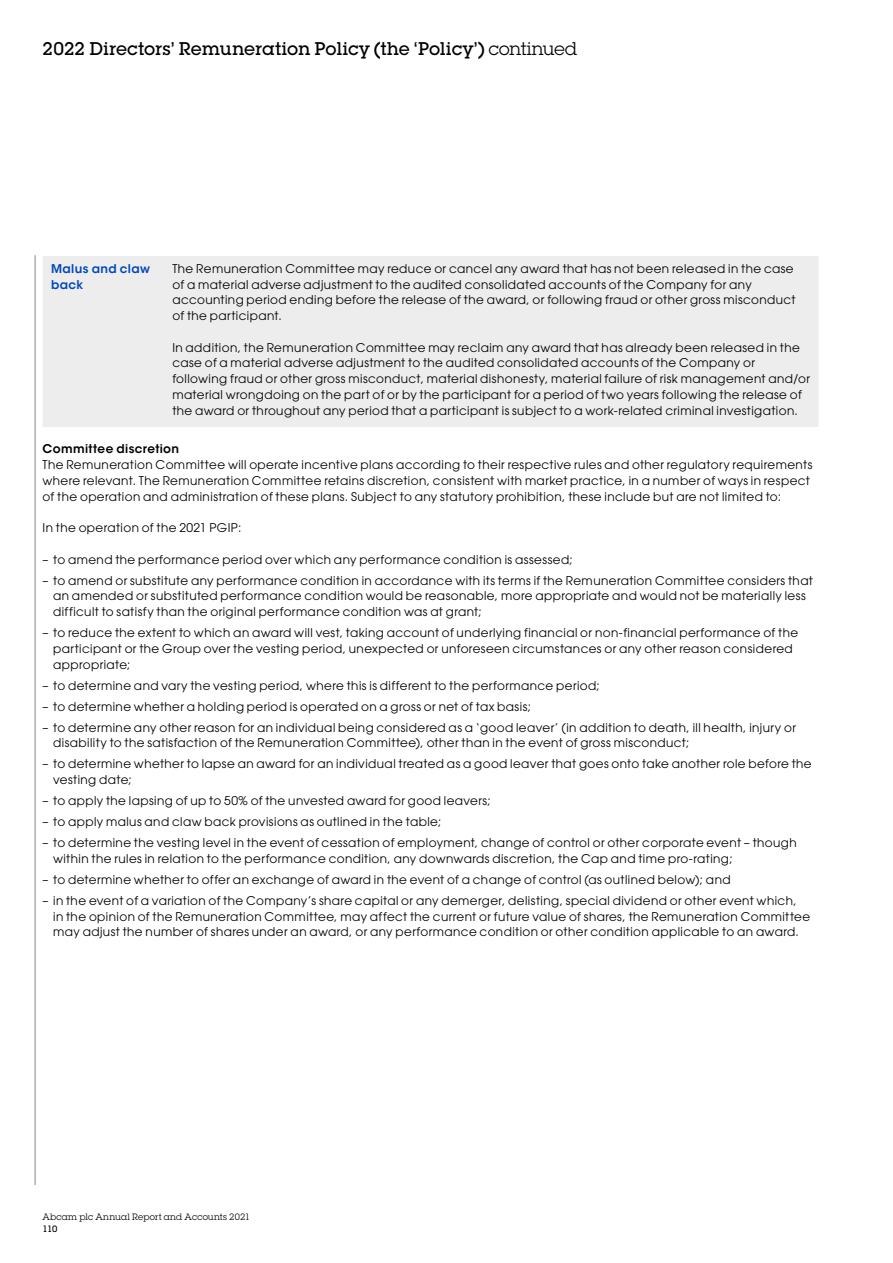
<style>
.page{position:relative;width:893px;height:1263px;background:#fff}
.page>*{position:absolute;margin:0;border:0;box-sizing:border-box;transform-origin:0 0}
.t1{font:500 18px "Lubalin Graph Std";color:#000}
.t2{font:12px/15.8px "ITC Avant Garde Std";letter-spacing:.035em;color:#000}
.t3{font:600 12px "ITC Avant Garde Std";letter-spacing:.03em;color:#000}
.t4{font:600 12px/15.8px "ITC Avant Garde Std";letter-spacing:.035em;color:#0047ba}
.t5{font:9px "Lubalin Graph Std";letter-spacing:.03em;color:#000}
.t6{font:500 9px "Lubalin Graph Std";color:#000}
.s1{font-weight:400}
</style>
<div class="page">
<div style="left:43px;top:256px;width:776px;height:171px;background:#ededed"></div>
<hr style="left:35px;top:255px;width:1px;height:930px;background:#878787">
<h1 class="t1" style="left:43px;top:38px;width:536px">2022 Directors’ Remuneration Policy (the ‘Policy’) <span class="s1">continued</span></h1>
<p class="t4" style="left:51px;top:261px;width:101px">Malus and claw back</p>
<p class="t2" style="left:172px;top:260px;width:625px">The Remuneration Committee may reduce or cancel any award that has not been released in the case of a material adverse adjustment to the audited consolidated accounts of the Company for any accounting period ending before the release of the award, or following fraud or other gross misconduct of the participant.</p>
<p class="t2" style="left:172px;top:339px;width:639px">In addition, the Remuneration Committee may reclaim any award that has already been released in the case of a material adverse adjustment to the audited consolidated accounts of the Company or following fraud or other gross misconduct, material dishonesty, material failure of risk management and/or material wrongdoing on the part of or by the participant for a period of two years following the release of the award or throughout any period that a participant is subject to a work-related criminal investigation.</p>
<p class="t3" style="left:43px;top:441px;width:138px">Committee discretion</p>
<p class="t2" style="left:43px;top:457px;width:771px">The Remuneration Committee will operate incentive plans according to their respective rules and other regulatory requirements where relevant. The Remuneration Committee retains discretion, consistent with market practice, in a number of ways in respect of the operation and administration of these plans. Subject to any statutory prohibition, these include but are not limited to:</p>
<p class="t2" style="left:43px;top:520px;width:200px">In the operation of the 2021 PGIP:</p>
<p class="t2" style="left:43px;top:551px;width:532px">– to amend the performance period over which any performance condition is assessed;</p>
<p class="t2" style="left:53px;top:572px;width:761px;text-indent:-11px">– to amend or substitute any performance condition in accordance with its terms if the Remuneration Committee considers that an amended or substituted performance condition would be reasonable, more appropriate and would not be materially less difficult to satisfy than the original performance condition was at grant;</p>
<p class="t2" style="left:53px;top:625px;width:747px;text-indent:-11px">– to reduce the extent to which an award will vest, taking account of underlying financial or non-financial performance of the participant or the Group over the vesting period, unexpected or unforeseen circumstances or any other reason considered appropriate;</p>
<p class="t2" style="left:43px;top:677px;width:559px">– to determine and vary the vesting period, where this is different to the performance period;</p>
<p class="t2" style="left:43px;top:698px;width:490px">– to determine whether a holding period is operated on a gross or net of tax basis;</p>
<p class="t2" style="left:53px;top:719px;width:744px;text-indent:-11px">– to determine any other reason for an individual being considered as a ‘good leaver’ (in addition to death, ill health, injury or disability to the satisfaction of the Remuneration Committee), other than in the event of gross misconduct;</p>
<p class="t2" style="left:53px;top:756px;width:760px;text-indent:-11px">– to determine whether to lapse an award for an individual treated as a good leaver that goes onto take another role before the vesting date;</p>
<p class="t2" style="left:43px;top:792px;width:450px">– to apply the lapsing of up to 50% of the unvested award for good leavers;</p>
<p class="t2" style="left:43px;top:813px;width:400px">– to apply malus and claw back provisions as outlined in the table;</p>
<p class="t2" style="left:53px;top:834px;width:745px;text-indent:-11px">– to determine the vesting level in the event of cessation of employment, change of control or other corporate event – though within the rules in relation to the performance condition, any downwards discretion, the Cap and time pro-rating;</p>
<p class="t2" style="left:43px;top:871px;width:690px">– to determine whether to offer an exchange of award in the event of a change of control (as outlined below); and</p>
<p class="t2" style="left:53px;top:892px;width:759px;text-indent:-11px">– in the event of a variation of the Company’s share capital or any demerger, delisting, special dividend or other event which,<br>in the opinion of the Remuneration Committee, may affect the current or future value of shares, the Remuneration Committee may adjust the number of shares under an award, or any performance condition or other condition applicable to an award.</p>
<p class="t5" style="left:43px;top:1211px;width:209px">Abcam plc Annual Report and Accounts 2021</p>
<p class="t6" style="left:43px;top:1223px;width:17px">110</p>
</div>
